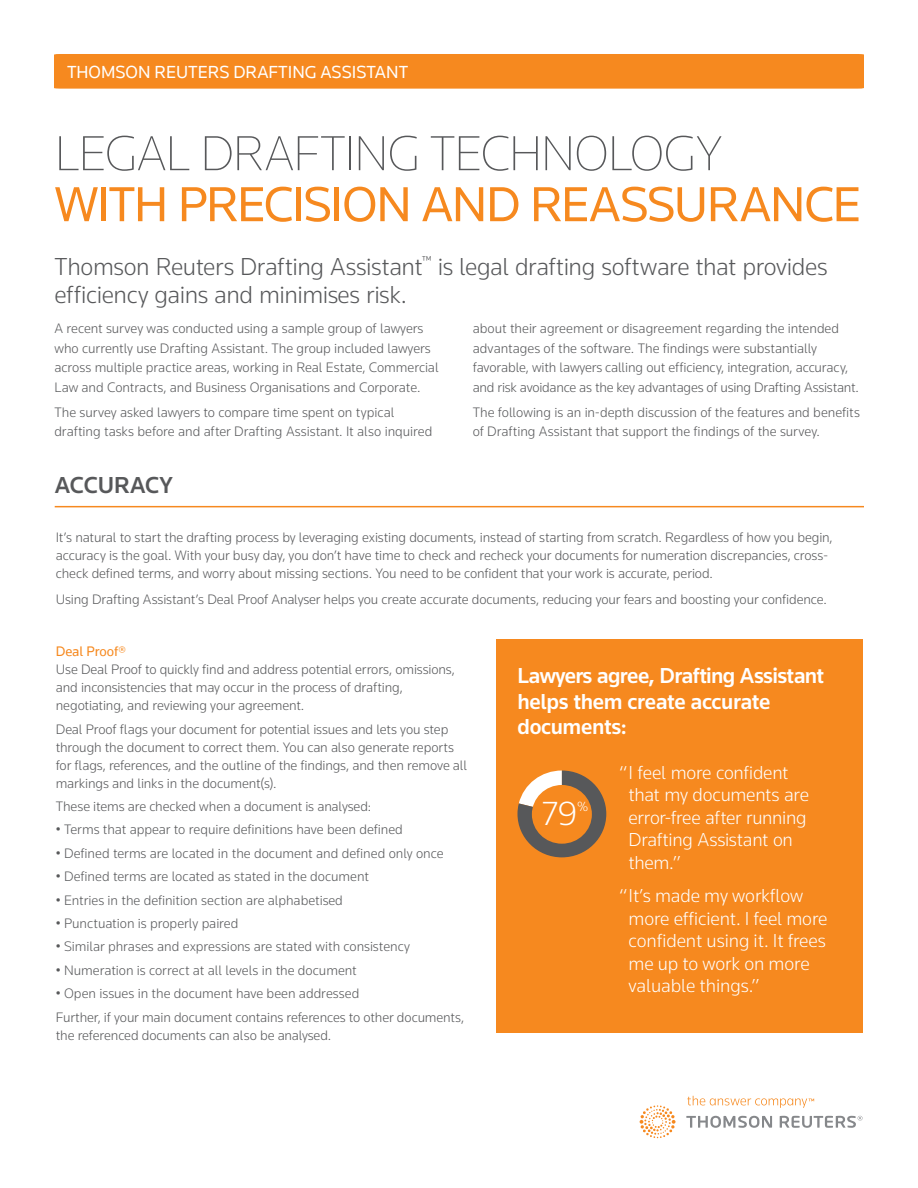
<style>
.page{position:relative;width:918px;height:1188px;background:#fff}
.page>*{position:absolute;margin:0;border:0;box-sizing:border-box;transform-origin:0 0}
.t1{font:51px/51px "Knowledge";letter-spacing:-.025em;color:#f6891f}
.t2{font:300 34.8px "Knowledge";color:#fff}
._03_body_copy{font:300 25.5px/28.5px "Knowledge";letter-spacing:-.02em;color:#57585a}
.t3{font:500 24px "Knowledge";color:#57585a}
._03_body_copy-2{font:500 22.5px/25.5px "Knowledge";letter-spacing:-.02em;color:#fff}
._03_body_copy-3{font:300 19.5px/22.5px "Knowledge";letter-spacing:-.005em;color:#fff}
.t4{font:18px "Knowledge";color:#fff}
._03_body_copy-4{font:300 14.25px/19.5px "Knowledge";letter-spacing:-.005em;color:#57585a}
._03_body_copy-5{font:14.25px "Knowledge";letter-spacing:-.005em;color:#f6891f}
.t5{font:300 13.8px "Knowledge";color:#fff}
.s1{font-weight:200;color:#57585a}
</style>
<div class="page">
<svg style="left:640px;top:1096px;width:223px;height:42px"></svg>
<div style="left:54px;top:54px;width:810px;height:35px;background:#f6891f"></div>
<hr style="left:55px;top:506px;width:809px;height:1px;background:#f6891f">
<div style="left:496px;top:639px;width:366px;height:393px;background:#f6891f"></div>
<svg style="left:518px;top:771px;width:88px;height:86px"></svg>
<div style="left:532px;top:785px;width:60px;height:59px;background:#f6891f;border-radius:50%"></div>
<p class="t4" style="left:67px;top:61px;width:343px">THOMSON REUTERS DRAFTING ASSISTANT</p>
<p class="t1" style="left:55px;top:127px;width:808px"><span class="s1">LEGAL DRAFTING TECHNOLOGY<br></span>WITH PRECISION AND REASSURANCE</p>
<p class="_03_body_copy" style="left:54px;top:251px;width:775px">Thomson Reuters Drafting Assistant<sup>™</sup> is legal drafting software that provides efficiency gains and minimises risk.</p>
<p class="_03_body_copy-4" style="left:54px;top:319px;width:386px">A recent survey was conducted using a sample group of lawyers who currently use Drafting Assistant. The group included lawyers across multiple practice areas, working in Real Estate, Commercial Law and Contracts, and Business Organisations and Corporate.</p>
<p class="_03_body_copy-4" style="left:54px;top:402px;width:380px">The survey asked lawyers to compare time spent on typical drafting tasks before and after Drafting Assistant. It also inquired</p>
<p class="_03_body_copy-4" style="left:473px;top:319px;width:388px">about their agreement or disagreement regarding the intended advantages of the software. The findings were substantially favorable, with lawyers calling out efficiency, integration, accuracy, and risk avoidance as the key advantages of using Drafting Assistant.</p>
<p class="_03_body_copy-4" style="left:473px;top:402px;width:389px">The following is an in-depth discussion of the features and benefits of Drafting Assistant that support the findings of the survey.</p>
<p class="t3" style="left:55px;top:470px;width:120px">ACCURACY</p>
<p class="_03_body_copy-4" style="left:56px;top:528px;width:778px;line-height:18px">It’s natural to start the drafting process by leveraging existing documents, instead of starting from scratch. Regardless of how you begin, accuracy is the goal. With your busy day, you don’t have time to check and recheck your documents for numeration discrepancies, cross&shy;check defined terms, and worry about missing sections. You need to be confident that your work is accurate, period.</p>
<p class="_03_body_copy-4" style="left:56px;top:589px;width:773px">Using Drafting Assistant’s Deal Proof Analyser helps you create accurate documents, reducing your fears and boosting your confidence.</p>
<p class="_03_body_copy-5" style="left:56px;top:643px;width:72px">Deal Proof®</p>
<p class="_03_body_copy-4" style="left:56px;top:660px;width:401px;line-height:18px">Use Deal Proof to quickly find and address potential errors, omissions, and inconsistencies that may occur in the process of drafting, negotiating, and reviewing your agreement.</p>
<p class="_03_body_copy-4" style="left:56px;top:720px;width:413px;line-height:18px">Deal Proof flags your document for potential issues and lets you step through the document to correct them. You can also generate reports for flags, references, and the outline of the findings, and then remove all markings and links in the document(s).</p>
<p class="_03_body_copy-4" style="left:56px;top:796px;width:317px">These items are checked when a document is analysed:</p>
<p class="_03_body_copy-4" style="left:56px;top:820px;width:349px">• Terms that appear to require definitions have been defined</p>
<p class="_03_body_copy-4" style="left:56px;top:843px;width:389px">• Defined terms are located in the document and defined only once</p>
<p class="_03_body_copy-4" style="left:56px;top:867px;width:315px">• Defined terms are located as stated in the document</p>
<p class="_03_body_copy-4" style="left:56px;top:890px;width:289px">• Entries in the definition section are alphabetised</p>
<p class="_03_body_copy-4" style="left:56px;top:913px;width:184px">• Punctuation is properly paired</p>
<p class="_03_body_copy-4" style="left:56px;top:937px;width:356px">• Similar phrases and expressions are stated with consistency</p>
<p class="_03_body_copy-4" style="left:56px;top:960px;width:303px">• Numeration is correct at all levels in the document</p>
<p class="_03_body_copy-4" style="left:56px;top:984px;width:305px">• Open issues in the document have been addressed</p>
<p class="_03_body_copy-4" style="left:56px;top:1008px;width:410px;line-height:18px">Further, if your main document contains references to other documents, the referenced documents can also be analysed.</p>
<p class="_03_body_copy-2" style="left:518px;top:663px;width:308px">Lawyers agree, Drafting Assistant helps them create accurate documents:</p>
<h2 class="t2" style="left:542px;top:791px;width:37px">79</h2>
<p class="t5" style="left:577px;top:798px;width:13px">%</p>
<p class="_03_body_copy-3" style="left:628px;top:761px;width:182px;text-indent:-9px">“I feel more confident that my documents are error-free after running<br>Drafting Assistant on them.”</p>
<p class="_03_body_copy-3" style="left:628px;top:884px;width:201px;text-indent:-9px">“It’s made my workflow more efficient. I feel more confident using it. It frees me up to work on more valuable things.”</p>
</div>
